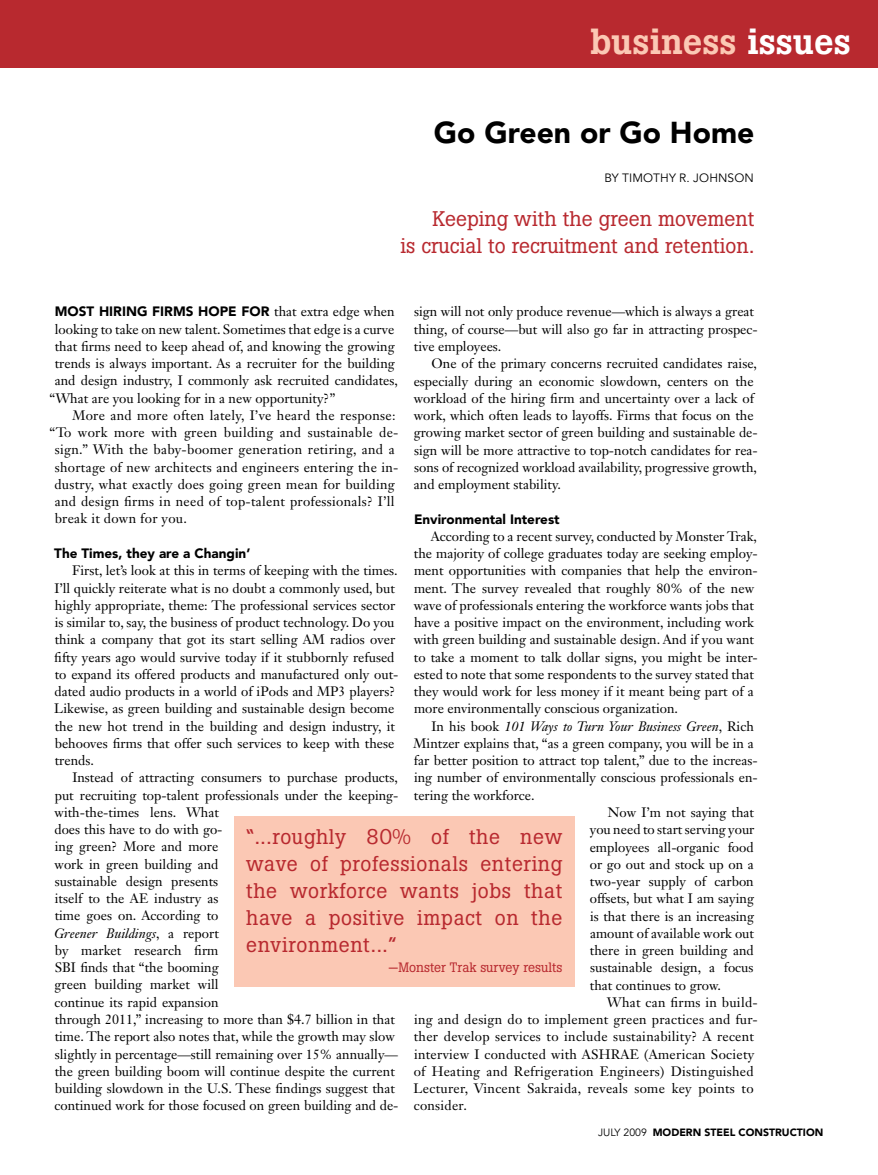
<style>
.page{position:relative;width:878px;height:1175px;background:#fff}
.page>*{position:absolute;margin:0;border:0;box-sizing:border-box;transform-origin:0 0}
.t1{font:500 36px "Boton";color:#fbc8b4}
.t2{font:900 30px "Avenir LT Std";color:#000}
.t3{font:21px/27px "Boton";color:#b8292f;text-align:right}
.t4{font:13.5px/17.2px "Janson Text LT Std";color:#000}
.t5{font:13.5px "Janson Text LT Std";letter-spacing:.02em;color:#000}
.t6{font:900 13.5px "Avenir LT Std";color:#000}
.t7{font:italic 13.5px "Janson Text LT Std";color:#000}
.t8{font:13.5px "Boton";color:#b8292f}
.t9{font:12px "Avenir LT Std";letter-spacing:.01em;color:#000}
.t10{font:900 10.5px "Avenir LT Std";color:#000}
.s1{color:#fff}
.s2{font-family:"Avenir LT Std";font-weight:900}
.s3{font-style:italic}
.s4{font-style:normal}
.s5{font-weight:400}
</style>
<div class="page">
<div style="left:0;top:0;width:878px;height:68px;background:#b8292f"></div>
<div style="left:234px;top:816px;width:340px;height:170px;background:#fbc8b4"></div>
<h1 class="t1" style="left:590px;top:20px;width:262px">business <span class="s1">issues</span></h1>
<h2 class="t2" style="left:434px;top:114px;width:322px">Go Green or Go Home</h2>
<p class="t9" style="left:604px;top:171px;width:151px">BY TIMOTHY R. JOHNSON</p>
<h3 class="t3" style="left:400px;top:205px;width:355px">Keeping with the green movement<br>is crucial to recruitment and retention.</h3>
<p class="t6" style="left:55px;top:303px;width:23px">Most</p>
<p class="t6" style="left:99px;top:303px;width:18px">hirin</p>
<p class="t6" style="left:137px;top:303px;width:33px">g firms</p>
<p class="t4" style="left:198px;top:303px;width:198px"><span class="s2">ho pe for</span> that extra edge when</p>
<p class="t4" style="left:55px;top:320px;width:341px">looking to take on new talent. Sometimes that edge is a curve</p>
<p class="t4" style="left:55px;top:337px;width:341px">that firms need to keep ahead of, and knowing the growing</p>
<p class="t4" style="left:55px;top:355px;width:342px">trends is always important. As a recruiter for the building</p>
<p class="t4" style="left:55px;top:372px;width:344px">and design industry, I commonly ask recruited candidates,</p>
<p class="t4" style="left:49px;top:389px;width:287px">“What are you looking for in a new opportunity?”</p>
<p class="t5" style="left:72px;top:406px;width:324px">More and more often lately, I’ve heard the response:</p>
<p class="t5" style="left:49px;top:424px;width:350px">“To work more with green building and sustainable de-</p>
<p class="t5" style="left:55px;top:441px;width:341px">sign.” With the baby-boomer generation retiring, and a</p>
<p class="t5" style="left:55px;top:458px;width:345px">shortage of new architects and engineers entering the in-</p>
<p class="t5" style="left:54px;top:475px;width:342px">dustry, what exactly does going green mean for building</p>
<p class="t5" style="left:55px;top:493px;width:341px">and design firms in need of top-talent professionals? I’ll</p>
<p class="t5" style="left:55px;top:510px;width:134px">break it down for you.</p>
<p class="t6" style="left:54px;top:545px;width:197px">The Times, they are a Changin’</p>
<p class="t4" style="left:54px;top:562px;width:346px;text-indent:18px">First, let’s look at this in terms of keeping with the times.<br>I’ll quickly reiterate what is no doubt a commonly used, but highly appropriate, theme: The professional services sector is similar to, say, the business of product technology. Do you think a company that got its start selling AM radios over fifty years ago would survive today if it stubbornly refused to expand its offered products and manufactured only out&shy;dated audio products in a world of iPods and MP3 players?<br>Likewise, as green building and sustainable design become the new hot trend in the building and design industry, it behooves firms that offer such services to keep with these trends.</p>
<p class="t4" style="left:54px;top:769px;width:346px;text-indent:18px">Instead of attracting consumers to purchase products, put recruiting top-talent professionals under the keeping&shy;with-the-times lens. What<br>does this have to do with go-<br>ing green? More and more<br>work in green building and<br>sustainable design presents<br>itself to the AE industry as<br>time goes on. According to<br><span class="s3">Greener Buildings</span>, a report<br>by market research firm<br>SBI finds that “the booming<br>green building market will<br>continue its rapid expansion<br>through 2011,” increasing to more than $4.7 billion in that time. The report also notes that, while the growth may slow slightly in percentage—still remaining over 15% annually— the green building boom will continue despite the current building slowdown in the U.S. These findings suggest that continued work for those focused on green building and de-</p>
<p class="t4" style="left:414px;top:303px;width:345px">sign will not only produce revenue—which is always a great thing, of course—but will also go far in attracting prospec&shy;tive employees.</p>
<p class="t4" style="left:413px;top:355px;width:345px;text-indent:18px">One of the primary concerns recruited candidates raise, especially during an economic slowdown, centers on the workload of the hiring firm and uncertainty over a lack of work, which often leads to layoffs. Firms that focus on the growing market sector of green building and sustainable de&shy;sign will be more attractive to top-notch candidates for rea&shy;sons of recognized workload availability, progressive growth, and employment stability.</p>
<p class="t6" style="left:414px;top:510px;width:147px">Environmental Interest</p>
<p class="t4" style="left:413px;top:527px;width:345px;text-indent:17px">According to a recent survey, conducted by Monster Trak, the majority of college graduates today are seeking employ&shy;ment opportunities with companies that help the environ&shy;ment. The survey revealed that roughly 80% of the new wave of professionals entering the workforce wants jobs that have a positive impact on the environment, including work with green building and sustainable design. And if you want to take a moment to talk dollar signs, you might be inter&shy;ested to note that some respondents to the survey stated that they would work for less money if it meant being part of a more environmentally conscious organization.</p>
<p class="t7" style="left:431px;top:717px;width:324px"><span class="s4">In his book</span> 101 Ways to Turn Your Business Green<span class="s4">, Rich</span></p>
<p class="t4" style="left:413px;top:734px;width:342px">Mintzer explains that, “as a green company, you will be in a</p>
<p class="t4" style="left:414px;top:751px;width:345px">far better position to attract top talent,” due to the increas-</p>
<p class="t4" style="left:414px;top:769px;width:345px">ing number of environmentally conscious professionals en-</p>
<p class="t4" style="left:414px;top:786px;width:122px">tering the workforce.</p>
<p class="t4" style="left:607px;top:803px;width:148px">Now I’m not saying that</p>
<p class="t4" style="left:590px;top:821px;width:166px">you need to start serving your</p>
<p class="t4" style="left:589px;top:838px;width:165px">employees all-organic food</p>
<p class="t4" style="left:589px;top:855px;width:166px">or go out and stock up on a</p>
<p class="t4" style="left:590px;top:872px;width:165px">two-year supply of carbon</p>
<p class="t4" style="left:589px;top:890px;width:166px">offsets, but what I am saying</p>
<p class="t4" style="left:590px;top:907px;width:165px">is that there is an increasing</p>
<p class="t4" style="left:590px;top:924px;width:165px">amount of available work out</p>
<p class="t4" style="left:590px;top:941px;width:165px">there in green building and</p>
<p class="t4" style="left:590px;top:959px;width:165px">sustainable design, a focus</p>
<p class="t4" style="left:590px;top:976px;width:133px">that continues to grow.</p>
<p class="t5" style="left:607px;top:993px;width:152px">What can firms in build-</p>
<p class="t5" style="left:414px;top:1010px;width:345px">ing and design do to implement green practices and fur-</p>
<p class="t5" style="left:414px;top:1028px;width:342px">ther develop services to include sustainability? A recent</p>
<p class="t5" style="left:414px;top:1045px;width:342px">interview I conducted with ASHRAE (American Society</p>
<p class="t5" style="left:414px;top:1062px;width:341px">of Heating and Refrigeration Engineers) Distinguished</p>
<p class="t5" style="left:413px;top:1079px;width:341px">Lecturer, Vincent Sakraida, reveals some key points to</p>
<p class="t5" style="left:414px;top:1097px;width:55px">consider.</p>
<h3 class="t3" style="left:246px;top:823px;width:317px;text-align:justify">“...roughly 80% of the new wave of professionals entering the workforce wants jobs that have a positive impact on the environment...”</h3>
<p class="t8" style="left:388px;top:958px;width:175px">—Monster Trak survey results</p>
<p class="t10" style="left:598px;top:1125px;width:227px"><span class="s5">JULY 2009</span> MODERN STEEL CONSTRUCTION</p>
</div>
